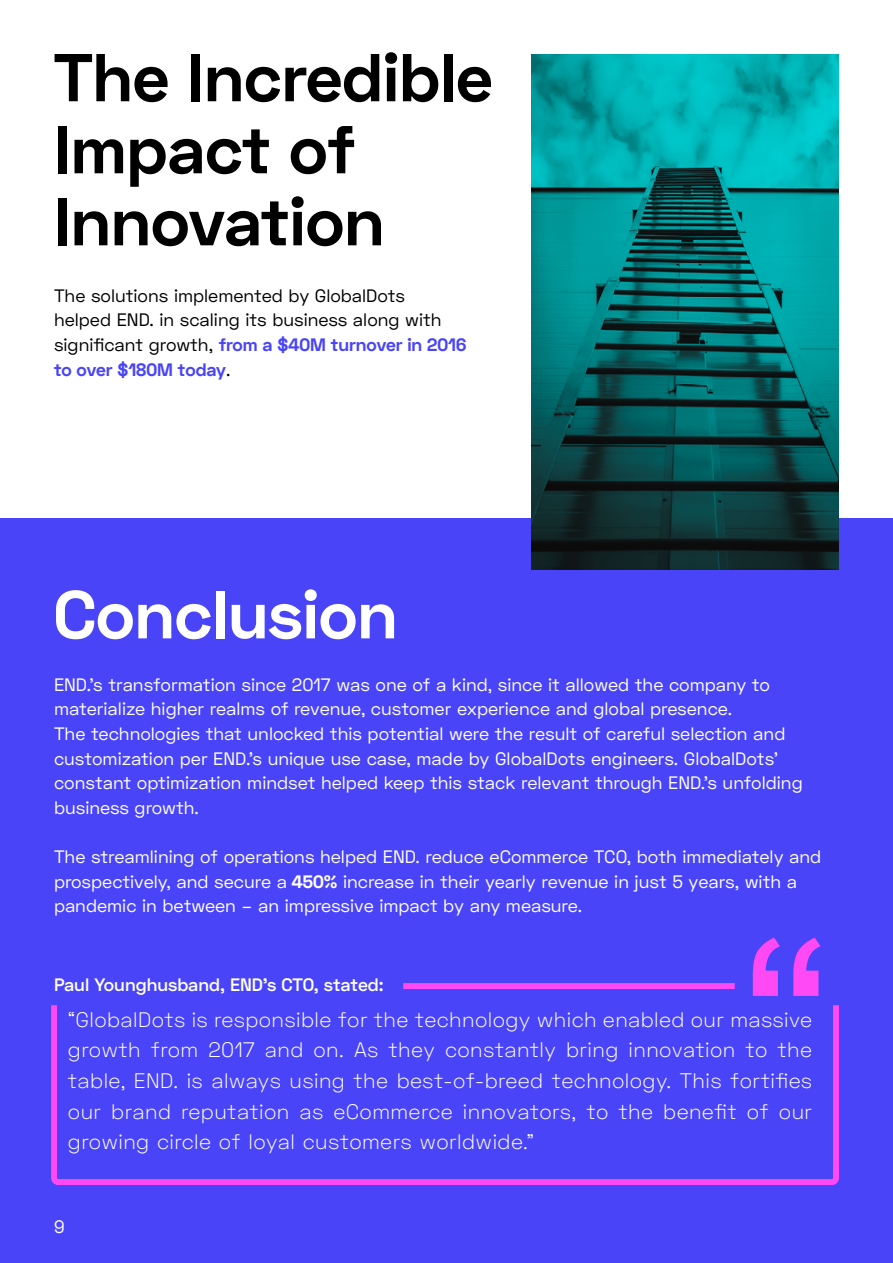
<style>
.page{position:relative;width:893px;height:1263px;background:#fff}
.page>*{position:absolute;margin:0;border:0;box-sizing:border-box;transform-origin:0 0}
.t1{font:700 67.5px/72px "Space Grotesk";color:#000}
.t2{font:700 67.5px "Space Grotesk";color:#fff}
.t3{font:300 21px/30.6px "Space Grotesk";letter-spacing:.02em;color:#fff;text-align:right}
.t4{font:18px/24.6px "Space Grotesk";color:#fff}
.t5{font:18px/24.6px "Space Grotesk";color:#000}
.t6{font:600 18px "Space Grotesk";color:#fff}
.s1{font-weight:700;color:#4a44f9}
.s2{font-weight:700}
</style>
<div class="page">
<div style="left:0;top:519px;width:893px;height:744px;background:#4a44f9"></div>
<svg style="left:753px;top:938px;width:67px;height:58px"></svg>
<div style="left:403px;top:983px;width:332px;height:6px;background:#ff49f5"></div>
<svg style="left:51px;top:1005px;width:788px;height:180px"></svg>
<img style="left:531px;top:54px;width:308px;height:516px">
<h1 class="t1" style="left:54px;top:43px;width:440px">The Incredible<br>Impact of<br>Innovation</h1>
<p class="t5" style="left:54px;top:283px;width:414px">The solutions implemented by GlobalDots helped END in. scaling its business along with significant growth, <span class="s1">from a $40M turnover in 2016 to over $180M today</span>.</p>
<h1 class="t2" style="left:54px;top:571px;width:345px">Conclusion</h1>
<p class="t4" style="left:54px;top:672px;width:750px">END s’ . transformation since 2017 was one of a kind, since it allowed the company to materialize higher realms of revenue, customer experience and global presence.<br>The technologies that unlocked this potential were the result of careful selection and customization per END s’ . unique use case, made by GlobalDots engineers. GlobalDots‘ constant optimization mindset helped keep this stack relevant through END s’ . unfolding business growth.</p>
<p class="t4" style="left:54px;top:844px;width:769px">The streamlining of operations helped END. reduce eCommerce TCO, both immediately and prospectively, and secure a <span class="s2">450%</span> increase in their yearly revenue in just 5 years, with a pandemic in between – an impressive impact by any measure.</p>
<p class="t6" style="left:54px;top:973px;width:331px">Paul Younghusband, END s’ CTO, stated:</p>
<p class="t3" style="left:68px;top:1003px;width:746px">“GlobalDots is responsible for the technology which enabled our massive the</p>
<p class="t3" style="left:208px;top:1034px;width:48px">2017</p>
<p class="t3" style="left:68px;top:1034px;width:74px">growth</p>
<p class="t3" style="left:68px;top:1065px;width:746px">table, END. is always using the best-of-breed technology. This fortifies</p>
<p class="t3" style="left:779px;top:1095px;width:35px">our</p>
<p class="t3" style="left:151px;top:1034px;width:49px">from</p>
<p class="t3" style="left:265px;top:1034px;width:40px">and</p>
<p class="t3" style="left:354px;top:1034px;width:26px">As</p>
<p class="t3" style="left:389px;top:1034px;width:48px">they</p>
<p class="t3" style="left:445px;top:1034px;width:113px">constantly</p>
<p class="t3" style="left:566px;top:1034px;width:54px">bring</p>
<p class="t3" style="left:628px;top:1034px;width:108px">innovation</p>
<p class="t3" style="left:745px;top:1034px;width:23px">to</p>
<p class="t3" style="left:314px;top:1034px;width:32px">on.</p>
<p class="t3" style="left:333px;top:1095px;width:121px">eCommerce</p>
<p class="t3" style="left:111px;top:1095px;width:61px">brand</p>
<p class="t3" style="left:618px;top:1095px;width:36px">the</p>
<p class="t3" style="left:663px;top:1095px;width:75px">benefit</p>
<p class="t3" style="left:747px;top:1095px;width:23px">of</p>
<p class="t3" style="left:181px;top:1095px;width:110px">reputation</p>
<p class="t3" style="left:463px;top:1095px;width:115px">innovators,</p>
<p class="t3" style="left:586px;top:1095px;width:23px">to</p>
<p class="t3" style="left:68px;top:1095px;width:468px;text-align:left">our<br>growing circle of loyal customers worldwide“.</p>
<p class="t3" style="left:299px;top:1095px;width:25px">as</p>
<p class="t4" style="left:54px;top:1214px;width:12px">9</p>
</div>
